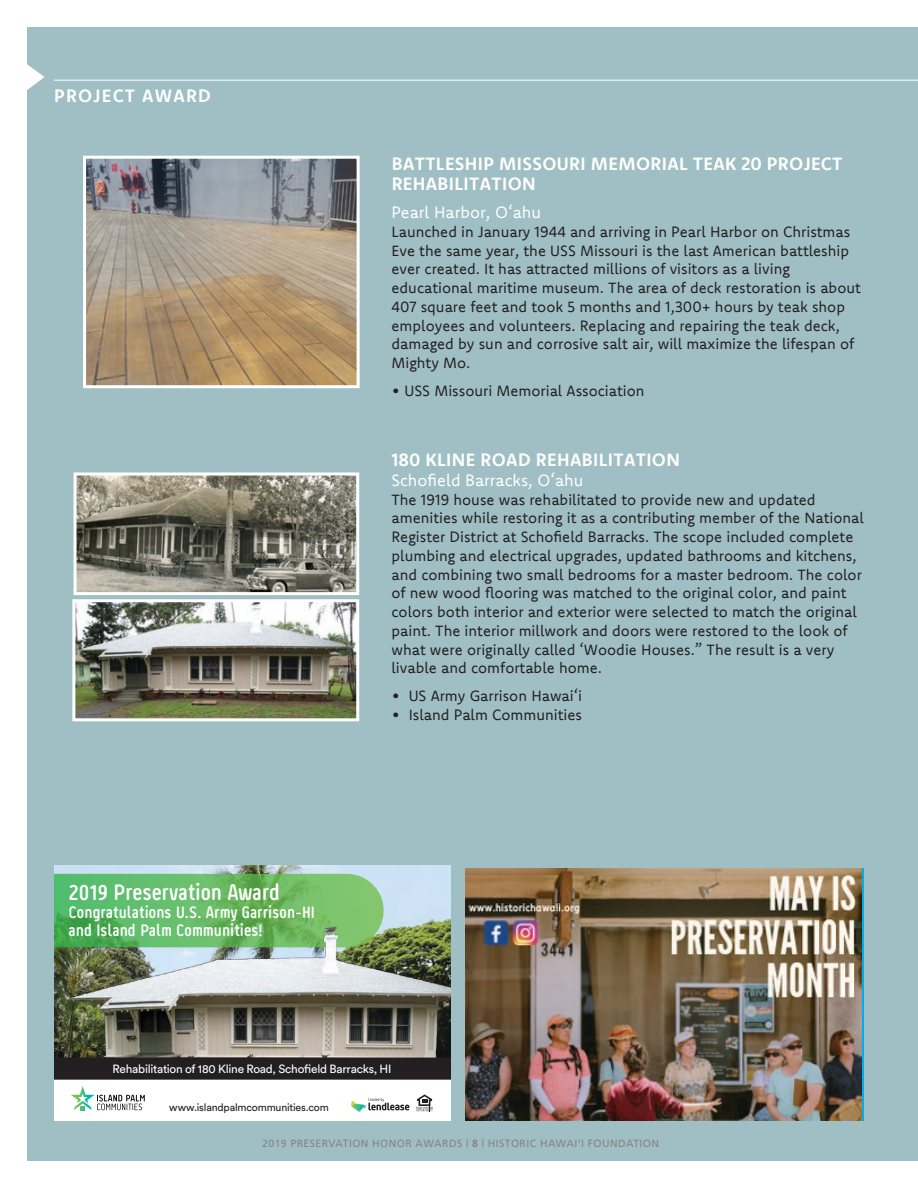
<style>
.page{position:relative;width:918px;height:1188px;background:#fff}
.page>*{position:absolute;margin:0;border:0;box-sizing:border-box;transform-origin:0 0}
.t1{font:700 condensed 22.5px "Pharma";letter-spacing:-.03em;color:#fff}
.t2{font:700 18px/19.5px "Komet";letter-spacing:.02em;color:#fff}
.t3{font:700 18px "Komet";letter-spacing:.07em;color:#fff}
.t4{font:700 condensed 16.65px/18px "Pharma";letter-spacing:-.035em;color:#fff}
.t5{font:16.5px "Komet";color:#fff}
.t6{font:15px/18.8px "Komet";color:#231f20}
.t7{font:11.85px "Circular Std";letter-spacing:-.02em;color:#fff}
.t8{font:10.65px "Circular Std";letter-spacing:-.02em;color:#231f20}
.t9{font:10.5px "Frutiger";letter-spacing:.04em;color:#858583}
.s1{font-weight:700}
</style>
<div class="page">
<div style="left:27px;top:27px;width:891px;height:1134px;background:#9fbfc5"></div>
<hr style="left:54px;top:80px;width:864px;height:1px;background:#fff">
<img style="left:87px;top:160px;width:269px;height:224px">
<div style="left:83px;top:156px;width:277px;height:232px;border:3px solid #fff"></div>
<img style="left:76px;top:603px;width:279px;height:114px">
<div style="left:72px;top:599px;width:287px;height:122px;border:3px solid #fff"></div>
<div style="left:54px;top:866px;width:396px;height:254px;background:#fff"></div>
<img style="left:54px;top:866px;width:396px;height:192px">
<svg style="left:54px;top:874px;width:293px;height:73px;background:#65bb67"></svg>
<img style="left:57px;top:913px;width:393px;height:145px">
<div style="left:54px;top:1058px;width:396px;height:22px;background:#231f20"></div>
<svg style="left:416px;top:1094px;width:17px;height:17px"></svg>
<svg style="left:351px;top:1098px;width:58px;height:14px"></svg>
<svg style="left:71px;top:1086px;width:74px;height:24px"></svg>
<img style="left:78px;top:476px;width:277px;height:115px">
<div style="left:74px;top:472px;width:285px;height:123px;border:3px solid #fff"></div>
<svg style="left:27px;top:64px;width:17px;height:26px"></svg>
<img style="left:466px;top:868px;width:396px;height:252px">
<p class="t3" style="left:54px;top:84px;width:158px">PROJECT AWARD</p>
<h1 class="t1" style="left:69px;top:877px;width:213px">2019 Preservation Award</h1>
<p class="t4" style="left:69px;top:903px;width:248px">Congratulations U.S. Army Garrison-HI and Island Palm Communities!</p>
<p class="t2" style="left:392px;top:154px;width:452px">BATTLESHIP MISSOURI MEMORIAL TEAK 20 PROJECT<br>REHABILITATION</p>
<p class="t5" style="left:392px;top:202px;width:151px">Pearl Harbor, O‘ahu</p>
<p class="t6" style="left:392px;top:222px;width:471px">Launched in January 1944 and arriving in Pearl Harbor on Christmas Eve the same year, the USS Missouri is the last American battleship ever created. It has attracted millions of visitors as a living educational maritime museum. The area of deck restoration is about 407 square feet and took 5 months and 1,300+ hours by teak shop employees and volunteers. Replacing and repairing the teak deck, damaged by sun and corrosive salt air, will maximize the lifespan of Mighty Mo.</p>
<p class="t6" style="left:392px;top:381px;width:255px">• USS Missouri Memorial Association</p>
<p class="t2" style="left:392px;top:450px;width:290px">180 KLINE ROAD REHABILITATION</p>
<p class="t5" style="left:392px;top:469px;width:193px">Schofield Barracks, O‘ahu</p>
<p class="t6" style="left:392px;top:490px;width:474px">The 1919 house was rehabilitated to provide new and updated amenities while restoring it as a contributing member of the National Register District at Schofield Barracks. The scope included complete plumbing and electrical upgrades, updated bathrooms and kitchens, and combining two small bedrooms for a master bedroom. The color of new wood flooring was matched to the original color, and paint colors both interior and exterior were selected to match the original paint. The interior millwork and doors were restored to the look of what were originally called ‘Woodie Houses.” The result is a very livable and comfortable home.</p>
<p class="t6" style="left:392px;top:686px;width:192px">• US Army Garrison Hawai‘i</p>
<p class="t6" style="left:392px;top:705px;width:192px">• Island Palm Communities</p>
<p class="t7" style="left:113px;top:1061px;width:280px">Rehabilitation of 180 Kline Road, Schofield Barracks, HI</p>
<p class="t8" style="left:169px;top:1101px;width:161px">www.islandpalmcommunities.com</p>
<p class="t9" style="left:262px;top:1137px;width:398px">2019 PRESERVATION HONOR AWARDS | <span class="s1">8</span> | HISTORIC HAWAI‘I FOUNDATION</p>
</div>
